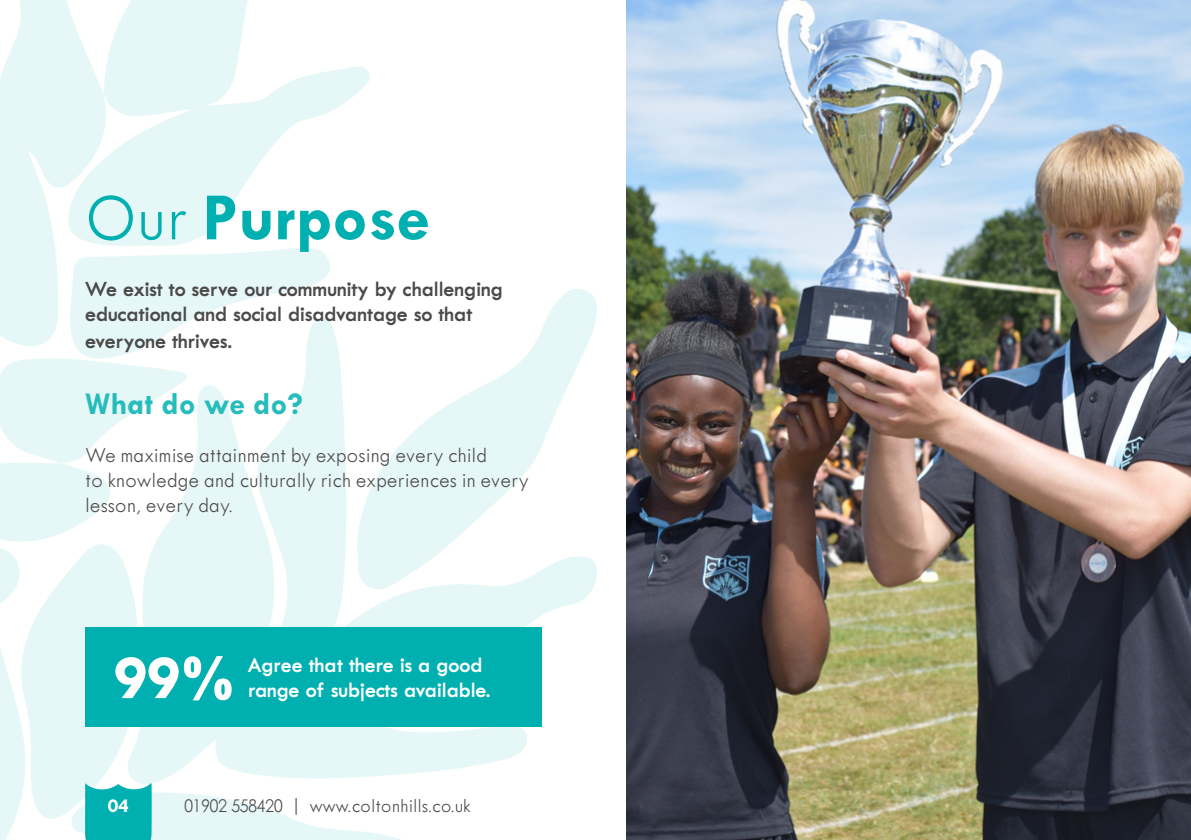
<style>
.page{position:relative;width:1191px;height:840px;background:#fff}
.page>*{position:absolute;margin:0;border:0;box-sizing:border-box;transform-origin:0 0}
.t1{font:700 68px "Tw Cen MT Std";color:#00b0b0}
.t2{font:700 64.8px "Tw Cen MT Std";color:#fff}
.t3{font:700 32px "Tw Cen MT Std";color:#26bcbc}
.t4{font:300 22px/24.8px "Tw Cen MT Std";color:#4a4a49}
.t5{font:600 22px/24.8px "Tw Cen MT Std";color:#4a4a49}
.t6{font:600 22px "Tw Cen MT Std";color:#fff}
.t7{font:300 20px "Tw Cen MT Std";color:#4a4a49}
.t8{font:700 20px "Tw Cen MT Std";color:#fff}
.s1{font-weight:300}
.s2{font-weight:800;font-stretch:condensed;font-size:62.6px}
</style>
<div class="page">
<svg style="left:417px;top:594px;width:172px;height:179px"></svg>
<svg style="left:417px;top:289px;width:180px;height:305px"></svg>
<img style="left:626px;top:0;width:565px;height:839px">
<svg style="left:0;top:0;width:417px;height:839px"></svg>
<div style="left:85px;top:627px;width:456px;height:99px;background:#00b0b0"></div>
<h1 class="t1" style="left:85px;top:181px;width:346px"><span class="s1">Our</span> Purpose</h1>
<p class="t5" style="left:85px;top:276px;width:419px">We exist to serve our community by challenging educational and social disadvantage so that</p>
<p class="t5" style="left:85px;top:328px;width:149px">everyone thrives.</p>
<h3 class="t3" style="left:85px;top:387px;width:219px">What do we do?</h3>
<p class="t4" style="left:85px;top:442px;width:445px">We maximise attainment by exposing every child<br>to knowledge and culturally rich experiences in every lesson, every day.</p>
<h2 class="t2" style="left:113px;top:642px;width:122px">99<span class="s2">%</span></h2>
<p class="t6" style="left:248px;top:652px;width:236px">Agree that there is a good</p>
<p class="t6" style="left:248px;top:677px;width:244px">range of subjects available.</p>
<p class="t8" style="left:108px;top:794px;width:23px">04</p>
<p class="t7" style="left:184px;top:794px;width:288px">01902 558420 | www.coltonhills.co.uk</p>
</div>
